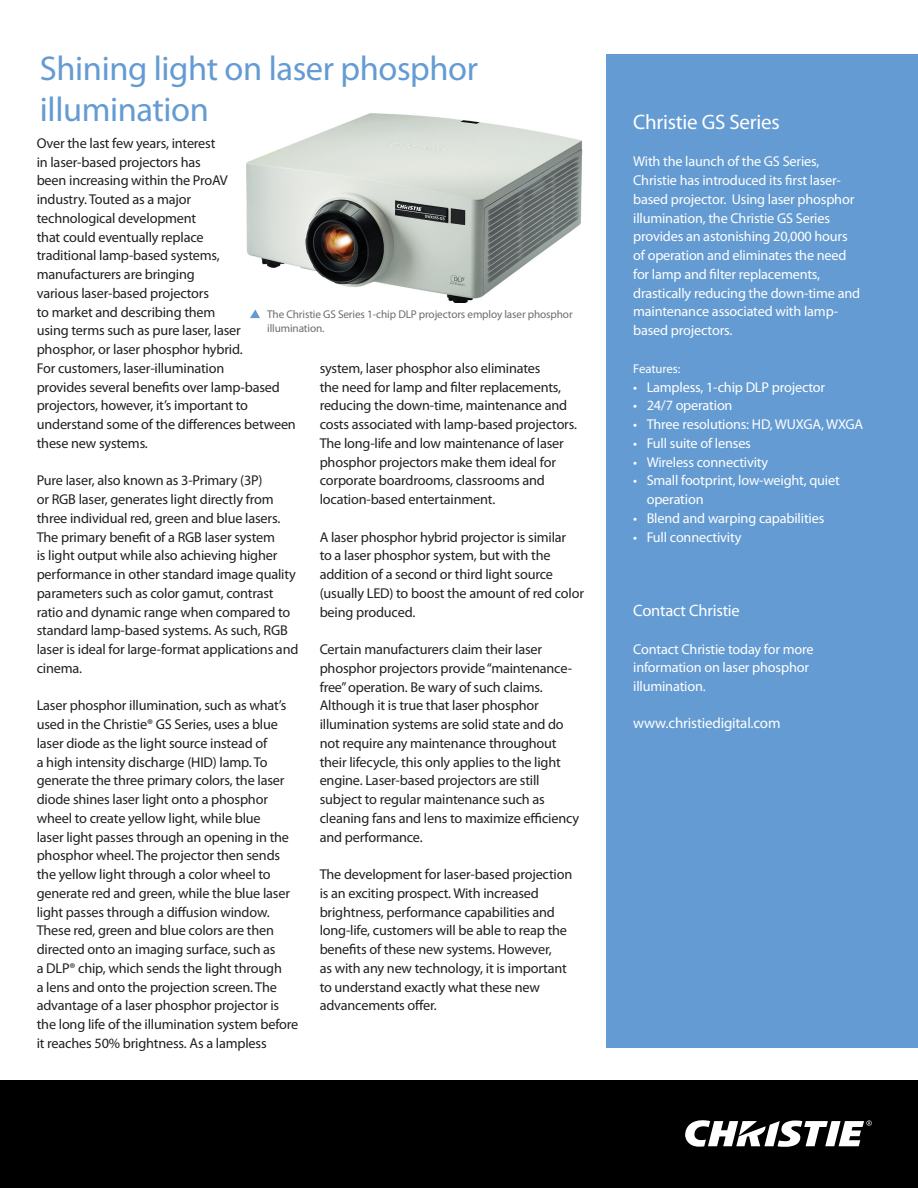
<style>
.page{position:relative;width:918px;height:1188px;background:#fff}
.page>*{position:absolute;margin:0;border:0;box-sizing:border-box;transform-origin:0 0}
.casestudy_title_fina{font:34.5px/41.2px "Myriad Pro";letter-spacing:-.01em;color:#649bd2}
.side_colum_item_fina{font:21px "Myriad Pro";letter-spacing:-.01em;color:#fff}
.side_colum_item_fina-2{font:16.5px "Myriad Pro";letter-spacing:-.01em;color:#fff}
.side_colum_item_fina-3{font:15px "Myriad Pro";letter-spacing:-.01em;color:#fff}
.body_copy_final_May{font:14.25px/18.8px "Myriad Pro";letter-spacing:-.01em;color:#231f20}
.side_colum_item_fina-4{font:14.25px/18.8px "Myriad Pro";letter-spacing:-.01em;color:#fff}
.side_column_title_fi{font:12.75px "Myriad Pro";letter-spacing:-.01em;color:#fff}
.caption_copy_final_M{font:11.25px/14.2px "Myriad Pro";letter-spacing:-.01em;color:#6c6d70}
</style>
<div class="page">
<div style="left:0;top:1080px;width:918px;height:108px;background:#000"></div>
<div style="left:606px;top:54px;width:312px;height:994px;background:#649bd2"></div>
<svg style="left:685px;top:1120px;width:187px;height:27px"></svg>
<svg style="left:250px;top:309px;width:10px;height:9px"></svg>
<img style="left:246px;top:113px;width:337px;height:189px">
<p class="casestudy_title_fina" style="left:40px;top:47px;width:440px">Shining light on laser phosphor illumination</p>
<p class="body_copy_final_May" style="left:37px;top:133px;width:261px">Over the last few years, interest<br>in laser-based projectors has<br>been increasing within the ProAV<br>industry. Touted as a major<br>technological development<br>that could eventually replace<br>traditional lamp-based systems, manufacturers are bringing<br>various laser-based projectors<br>to market and describing them<br>using terms such as pure laser, laser phosphor, or laser phosphor hybrid.<br>For customers, laser-illumination<br>provides several benefits over lamp-based projectors, however, it’s important to understand some of the differences between these new systems.</p>
<p class="body_copy_final_May" style="left:37px;top:471px;width:263px">Pure laser, also known as 3-Primary (3P)<br>or RGB laser, generates light directly from three individual red, green and blue lasers.<br>The primary benefit of a RGB laser system<br>is light output while also achieving higher performance in other standard image quality parameters such as color gamut, contrast ratio and dynamic range when compared to standard lamp-based systems. As such, RGB laser is ideal for large-format applications and cinema.</p>
<p class="body_copy_final_May" style="left:37px;top:696px;width:263px">Laser phosphor illumination, such as what’s used in the Christie® GS Series, uses a blue laser diode as the light source instead of<br>a high intensity discharge (HID) lamp. To generate the three primary colors, the laser diode shines laser light onto a phosphor wheel to create yellow light, while blue<br>laser light passes through an opening in the phosphor wheel. The projector then sends the yellow light through a color wheel to generate red and green, while the blue laser light passes through a diffusion window.<br>These red, green and blue colors are then directed onto an imaging surface, such as<br>a DLP® chip, which sends the light through<br>a lens and onto the projection screen. The advantage of a laser phosphor projector is the long life of the illumination system before it reaches 50% brightness. As a lampless</p>
<p class="caption_copy_final_M" style="left:267px;top:307px;width:307px">The Christie GS Series 1-chip DLP projectors employ laser phosphor illumination.</p>
<p class="body_copy_final_May" style="left:320px;top:358px;width:259px">system, laser phosphor also eliminates<br>the need for lamp and filter replacements, reducing the down-time, maintenance and costs associated with lamp-based projectors.<br>The long-life and low maintenance of laser phosphor projectors make them ideal for corporate boardrooms, classrooms and location-based entertainment.</p>
<p class="body_copy_final_May" style="left:320px;top:527px;width:266px">A laser phosphor hybrid projector is similar<br>to a laser phosphor system, but with the addition of a second or third light source (usually LED) to boost the amount of red color being produced.</p>
<p class="body_copy_final_May" style="left:320px;top:640px;width:261px">Certain manufacturers claim their laser phosphor projectors provide “maintenance&shy;free” operation. Be wary of such claims.<br>Although it is true that laser phosphor illumination systems are solid state and do not require any maintenance throughout their lifecycle, this only applies to the light engine. Laser-based projectors are still subject to regular maintenance such as cleaning fans and lens to maximize efficiency and performance.</p>
<p class="body_copy_final_May" style="left:320px;top:865px;width:254px">The development for laser-based projection is an exciting prospect. With increased brightness, performance capabilities and long-life, customers will be able to reap the benefits of these new systems. However,<br>as with any new technology, it is important to understand exactly what these new advancements offer.</p>
<p class="side_colum_item_fina" style="left:633px;top:109px;width:148px">Christie GS Series</p>
<p class="side_colum_item_fina-4" style="left:633px;top:152px;width:228px">With the launch of the GS Series, Christie has introduced its first laser&shy;based projector. Using laser phosphor illumination, the Christie GS Series provides an astonishing 20,000 hours of operation and eliminates the need for lamp and filter replacements, drastically reducing the down-time and maintenance associated with lamp&shy;based projectors.</p>
<p class="side_column_title_fi" style="left:633px;top:361px;width:49px">Features:</p>
<p class="side_colum_item_fina-4" style="left:633px;top:377px;width:193px">• Lampless, 1-chip DLP projector</p>
<p class="side_colum_item_fina-4" style="left:633px;top:396px;width:101px">• 24/7 operation</p>
<p class="side_colum_item_fina-4" style="left:633px;top:415px;width:232px">• Three resolutions: HD, WUXGA, WXGA</p>
<p class="side_colum_item_fina-4" style="left:633px;top:433px;width:119px">• Full suite of lenses</p>
<p class="side_colum_item_fina-4" style="left:633px;top:452px;width:137px">• Wireless connectivity</p>
<p class="side_colum_item_fina-4" style="left:647px;top:471px;width:195px;text-indent:-14px">• Small footprint, low-weight, quiet operation</p>
<p class="side_colum_item_fina-4" style="left:633px;top:508px;width:193px">• Blend and warping capabilities</p>
<p class="side_colum_item_fina-4" style="left:633px;top:527px;width:110px">• Full connectivity</p>
<p class="side_colum_item_fina-2" style="left:633px;top:601px;width:108px">Contact Christie</p>
<p class="side_colum_item_fina-4" style="left:633px;top:639px;width:182px">Contact Christie today for more information on laser phosphor illumination.</p>
<p class="side_colum_item_fina-3" style="left:633px;top:714px;width:149px">www.christiedigital.com</p>
</div>
